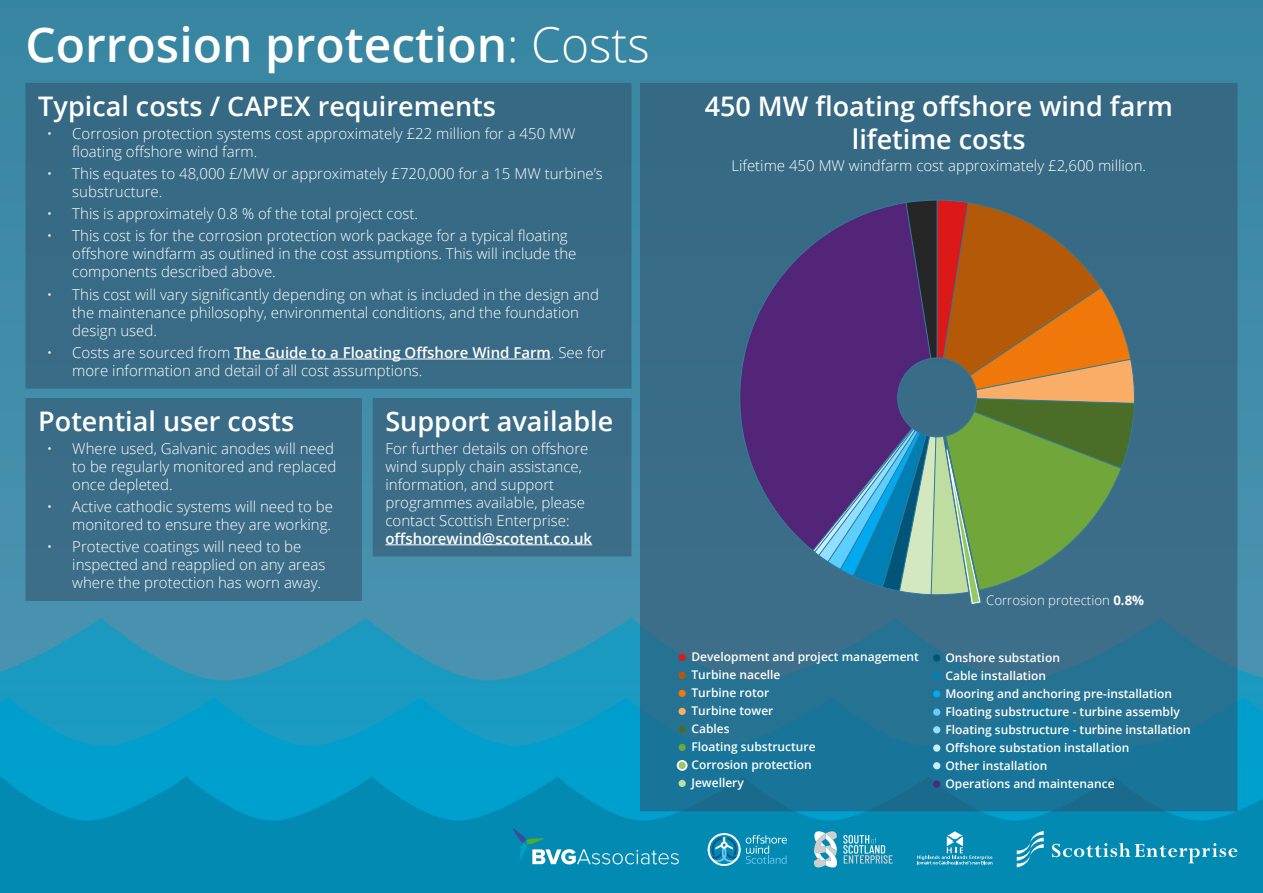
<style>
.page{position:relative;width:1263px;height:893px;background:#fff}
.page>*{position:absolute;margin:0;border:0;box-sizing:border-box;transform-origin:0 0}
.t1{font:600 48px "Open Sans";color:#fff}
.t2{font:600 27px/32.4px "Open Sans";color:#fff;text-align:center}
.t3{font:300 15px/18px "Open Sans";color:#fff}
.Image{font:300 13.2px "Open Sans";color:#fff}
.Image-2{font:600 12px/18px "Open Sans";color:#fff}
.s1{font-weight:300}
.s2{font-weight:600}
.s3{font-weight:700}
</style>
<div class="page">
<img style="left:0;top:0;width:1263px;height:893px">
<svg style="left:917px;top:831px;width:75px;height:33px;background:#269abd"></svg>
<svg style="left:708px;top:833px;width:79px;height:33px;background:#319dc0"></svg>
<svg style="left:1017px;top:831px;width:220px;height:36px;background:#1f97bb"></svg>
<svg style="left:843px;top:835px;width:50px;height:29px"></svg>
<svg style="left:814px;top:831px;width:23px;height:36px"></svg>
<svg style="left:513px;top:828px;width:166px;height:36px;background:#2197ba"></svg>
<div style="left:26px;top:83px;width:605px;height:306px;background:#376a85"></div>
<hr style="left:234px;top:359px;width:317px;height:1px;background:#fff">
<svg style="left:640px;top:83px;width:597px;height:728px;background:#2f6d8b"></svg>
<div style="left:373px;top:398px;width:258px;height:158px;background:#3b6d88"></div>
<hr style="left:385px;top:544px;width:207px;height:1px;background:#fff">
<div style="left:26px;top:398px;width:336px;height:203px;background:#3b6d88"></div>
<div style="left:678px;top:654px;width:8px;height:7px;background:#db1919;border-radius:50%"></div>
<div style="left:678px;top:672px;width:8px;height:7px;background:#b45907;border-radius:50%"></div>
<div style="left:678px;top:690px;width:8px;height:7px;background:#f0780a;border-radius:50%"></div>
<div style="left:678px;top:708px;width:8px;height:7px;background:#f9ad67;border-radius:50%"></div>
<div style="left:678px;top:726px;width:8px;height:7px;background:#4a6e27;border-radius:50%"></div>
<div style="left:678px;top:744px;width:8px;height:7px;background:#70a63a;border-radius:50%"></div>
<svg style="left:677px;top:760px;width:10px;height:11px"></svg>
<div style="left:678px;top:780px;width:8px;height:7px;background:#bfdda1;border-radius:50%"></div>
<svg style="left:726px;top:202px;width:86px;height:350px;background:#45487f"></svg>
<svg style="left:812px;top:199px;width:323px;height:406px;background:#6e6c60"></svg>
<div style="left:933px;top:654px;width:7px;height:7px;background:#005578;border-radius:50%"></div>
<div style="left:933px;top:673px;width:7px;height:7px;background:#007fb4;border-radius:50%"></div>
<div style="left:933px;top:690px;width:7px;height:7px;background:#00aaf0;border-radius:50%"></div>
<div style="left:933px;top:708px;width:7px;height:8px;background:#5dcfff;border-radius:50%"></div>
<div style="left:933px;top:726px;width:7px;height:7px;background:#93dfff;border-radius:50%"></div>
<div style="left:933px;top:744px;width:7px;height:8px;background:#c9effe;border-radius:50%"></div>
<div style="left:933px;top:762px;width:7px;height:7px;background:#c8eeff;border-radius:50%"></div>
<div style="left:933px;top:780px;width:7px;height:8px;background:#532578;border-radius:50%"></div>
<h1 class="t1" style="left:26px;top:12px;width:626px">Corrosion protection<span class="s1">: Costs</span></h1>
<h2 class="t2" style="left:38px;top:90px;width:459px">Typical costs / CAPEX requirements</h2>
<p class="t3" style="left:72px;top:124px;width:505px;text-indent:-26px">• Corrosion protection systems cost approximately £22 million for a 450 MW floating offshore wind farm.</p>
<p class="t3" style="left:72px;top:164px;width:532px;text-indent:-26px">• This equates to 48,000 £/MW or approximately £720,000 for a 15 MW turbine’s substructure.</p>
<p class="t3" style="left:47px;top:204px;width:373px">• This is approximately 0.8 % of the total project cost.</p>
<p class="t3" style="left:72px;top:226px;width:506px;text-indent:-26px">• This cost is for the corrosion protection work package for a typical floating offshore windfarm as outlined in the cost assumptions. This will include the components described above.</p>
<p class="t3" style="left:72px;top:285px;width:528px;text-indent:-26px">• This cost will vary significantly depending on what is included in the design and the maintenance philosophy, environmental conditions, and the foundation design used.</p>
<p class="t3" style="left:72px;top:343px;width:535px;text-indent:-26px">• Costs are sourced from <span class="s2">The Guide to a Floating Offshore Wind Farm</span>. See for more information and detail of all cost assumptions.</p>
<h2 class="t2" style="left:38px;top:405px;width:258px">Potential user costs</h2>
<p class="t3" style="left:72px;top:439px;width:266px;text-indent:-26px">• Where used, Galvanic anodes will need to be regularly monitored and replaced once depleted.</p>
<p class="t3" style="left:47px;top:497px;width:288px;text-align:right">• Active cathodic systems will need to be monitored to ensure they are working.</p>
<p class="t3" style="left:72px;top:537px;width:255px;text-indent:-26px">• Protective coatings will need to be inspected and reapplied on any areas where the protection has worn away.</p>
<h2 class="t2" style="left:385px;top:405px;width:229px">Support available</h2>
<p class="t3" style="left:385px;top:439px;width:208px">For further details on offshore wind supply chain assistance, information, and support programmes available, please contact Scottish Enterprise: <span class="s2">offshorewind@scotent.co.uk</span></p>
<h2 class="t2" style="left:705px;top:90px;width:470px">450 MW floating offshore wind farm lifetime costs</h2>
<p class="t3" style="left:731px;top:156px;width:416px">Lifetime 450 MW windfarm cost approximately £2,600 million.</p>
<p class="Image" style="left:986px;top:591px;width:159px">Corrosion protection <span class="s3">0.8%</span></p>
<p class="Image-2" style="left:691px;top:647px;width:229px">Development and project management<br>Turbine nacelle<br>Turbine rotor<br>Turbine tower<br>Cables<br>Floating substructure<br>Corrosion protection<br>Jewellery</p>
<p class="Image-2" style="left:945px;top:648px;width:247px">Onshore substation<br>Cable installation<br>Mooring and anchoring pre-installation<br>Floating substructure - turbine assembly<br>Floating substructure - turbine installation<br>Offshore substation installation<br>Other installation<br>Operations and maintenance</p>
</div>
